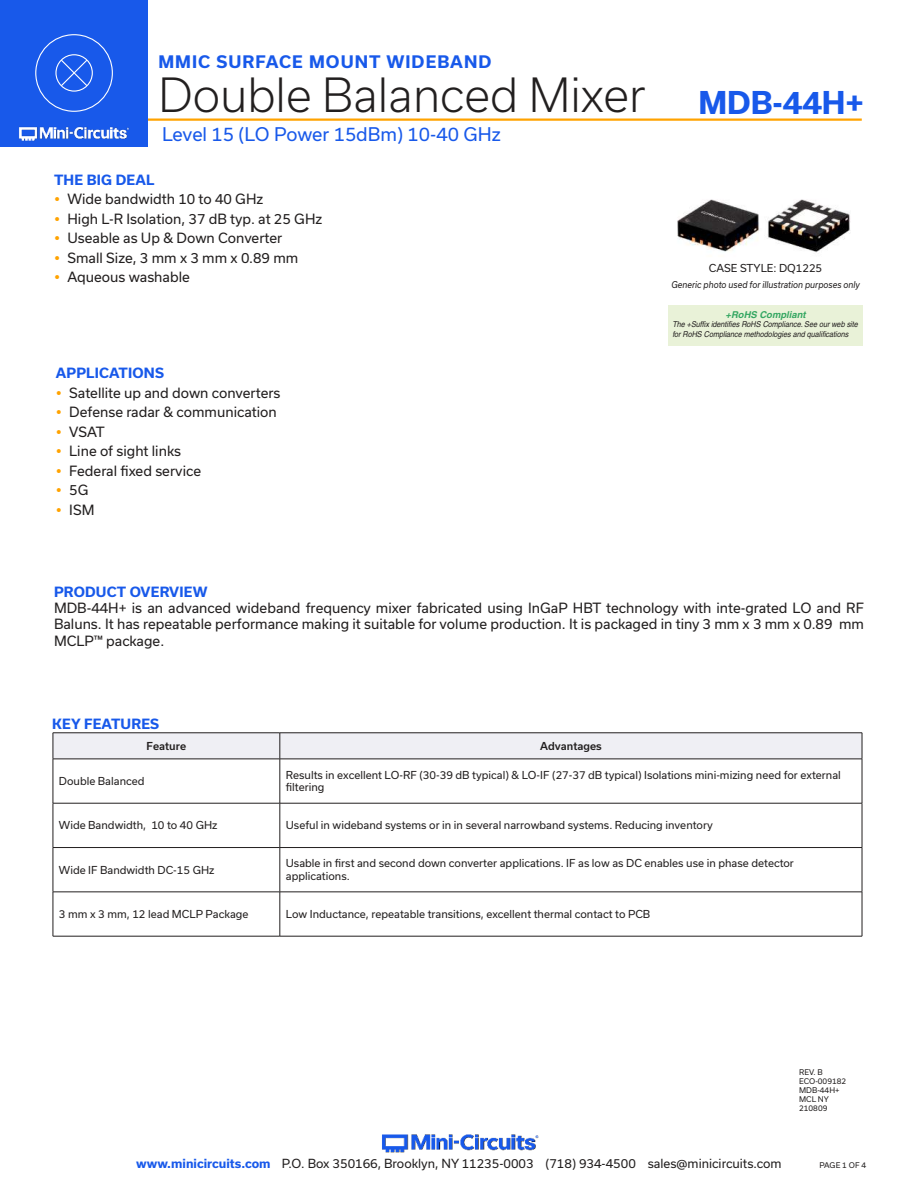
<style>
.page{position:relative;width:918px;height:1188px;background:#fff}
.page>*{position:absolute;margin:0;border:0;box-sizing:border-box;transform-origin:0 0}
.t1{font:300 45px "Usual";color:#221f1f}
.t2{font:700 30px "Usual";color:#1859ea}
.t3{font:18px "Usual";letter-spacing:-.005em;color:#1859ea}
.t4{font:700 16.5px "Usual";letter-spacing:.065em;color:#1859ea}
.t5{font:13.5px/19.5px "Usual";color:#221f1f}
.t6{font:700 13.5px "Usual";letter-spacing:.015em;color:#1859ea}
.t7{font:12px "Usual";color:#221f1f}
.t8{font:10.5px/12.6px "Usual";color:#221f1f}
.t9{font:500 10.5px "Usual";color:#221f1f}
.t10{font:italic 700 9.45px "Helvetica";color:rgb(7 148 68/.8)}
.t11{font:italic 9px "Usual";color:#221f1f;scale:.9 1}
.t12{font:italic 8.1px/9.8px "Helvetica";color:#221f1f;scale:.9 1}
.t13{font:7.5px/9px "Usual";color:#221f1f}
.s1{font-weight:700;color:#1859ea}
</style>
<div class="page">
<hr style="left:129px;top:118px;width:733px;height:3px;background:#ffa300">
<div style="left:0;top:0;width:147px;height:147px;background:#1859ea"></div>
<hr style="left:917px;top:0;width:1px;height:147px;background:#1859ea">
<img style="left:19px;top:126px;width:110px;height:15px">
<div style="left:35px;top:34px;width:78px;height:78px;border:1px solid #fff;border-radius:50%"></div>
<div style="left:55px;top:54px;width:38px;height:38px;border:1px solid #fff;border-radius:50%"></div>
<svg style="left:60px;top:59px;width:29px;height:28px"></svg>
<img style="left:382px;top:1134px;width:157px;height:19px">
<svg style="left:53px;top:733px;width:810px;height:26px"></svg>
<hr style="left:53px;top:759px;width:1px;height:44px;background:#221f1f">
<hr style="left:280px;top:759px;width:1px;height:44px;background:#221f1f">
<hr style="left:862px;top:759px;width:1px;height:44px;background:#221f1f">
<hr style="left:53px;top:803px;width:1px;height:44px;background:#221f1f">
<hr style="left:280px;top:803px;width:1px;height:44px;background:#221f1f">
<hr style="left:862px;top:803px;width:1px;height:44px;background:#221f1f">
<hr style="left:53px;top:848px;width:1px;height:44px;background:#221f1f">
<hr style="left:280px;top:848px;width:1px;height:44px;background:#221f1f">
<hr style="left:862px;top:848px;width:1px;height:44px;background:#221f1f">
<hr style="left:53px;top:892px;width:1px;height:44px;background:#221f1f">
<hr style="left:280px;top:892px;width:1px;height:44px;background:#221f1f">
<hr style="left:862px;top:892px;width:1px;height:44px;background:#221f1f">
<hr style="left:53px;top:759px;width:227px;height:1px;background:#221f1f">
<hr style="left:280px;top:759px;width:582px;height:1px;background:#221f1f">
<hr style="left:53px;top:803px;width:227px;height:1px;background:#221f1f">
<hr style="left:280px;top:803px;width:582px;height:1px;background:#221f1f">
<hr style="left:53px;top:847px;width:227px;height:1px;background:#221f1f">
<hr style="left:280px;top:847px;width:582px;height:1px;background:#221f1f">
<hr style="left:53px;top:892px;width:227px;height:1px;background:#221f1f">
<hr style="left:280px;top:892px;width:582px;height:1px;background:#221f1f">
<hr style="left:53px;top:936px;width:227px;height:1px;background:#221f1f">
<hr style="left:280px;top:936px;width:582px;height:1px;background:#221f1f">
<div style="left:668px;top:306px;width:195px;height:40px;background:#e9f2d8"></div>
<img style="left:677px;top:199px;width:174px;height:54px">
<h3 class="t4" style="left:158px;top:53px;width:335px">MMIC SURFACE MOUNT WIDEBAND</h3>
<h1 class="t1" style="left:158px;top:71px;width:489px">Double Balanced Mixer</h1>
<h3 class="t3" style="left:162px;top:127px;width:340px">Level 15 (LO Power 15dBm) 10-40 GHz</h3>
<p class="t6" style="left:54px;top:174px;width:102px">THE BIG DEAL</p>
<p class="t5" style="left:68px;top:190px;width:256px">Wide bandwidth 10 to 40 GHz<br>High L-R Isolation, 37 dB typ. at 25 GHz<br>Useable as Up &amp; Down Converter<br>Small Size, 3 mm x 3 mm x 0.89 mm<br>Aqueous washable</p>
<p class="t6" style="left:56px;top:368px;width:110px">APPLICATIONS</p>
<p class="t5" style="left:69px;top:384px;width:213px">Satellite up and down converters<br>Defense radar &amp; communication<br>VSAT<br>Line of sight links<br>Federal fixed service<br>5G<br>ISM</p>
<h2 class="t2" style="left:698px;top:86px;width:167px">MDB-44H+</h2>
<p class="t8" style="left:709px;top:262px;width:115px">CASE STYLE: DQ1225</p>
<p class="t11" style="left:671px;top:281px;width:211px">Generic photo used for illustration purposes only</p>
<p class="t10" style="left:726px;top:311px;width:83px">+RoHS Compliant</p>
<p class="t12" style="left:672px;top:320px;width:209px">The +Suffix identifies RoHS Compliance.See our web site for RoHS Compliance methodologies and qualifications</p>
<p class="t6" style="left:54px;top:586px;width:155px">PRODUCT OVERVIEW</p>
<p class="t5" style="left:54px;top:601px;width:812px;line-height:16.2px;text-align:justify">MDB-44H+ is an advanced wideband frequency mixer fabricated using InGaP HBT technology with inte-grated LO and RF Baluns. It has repeatable performance making it suitable for volume production. It is packaged in tiny 3 mm x 3 mm x 0.89 mm MCLP™ package.</p>
<p class="t6" style="left:52px;top:718px;width:108px">KEY FEATURES</p>
<p class="t9" style="left:147px;top:741px;width:41px">Feature</p>
<p class="t9" style="left:540px;top:741px;width:63px">Advantages</p>
<p class="t8" style="left:59px;top:776px;width:87px">Double Balanced</p>
<p class="t8" style="left:286px;top:769px;width:557px">Results in excellent LO-RF (30-39 dB typical) &amp; LO-IF (27-37 dB typical) Isolations mini-mizing need for external filtering</p>
<p class="t8" style="left:59px;top:820px;width:160px">Wide Bandwidth, 10 to 40 GHz</p>
<p class="t8" style="left:286px;top:820px;width:429px">Useful in wideband systems or in in several narrowband systems. Reducing inventory</p>
<p class="t8" style="left:59px;top:864px;width:157px">Wide IF Bandwidth DC-15 GHz</p>
<p class="t8" style="left:286px;top:858px;width:510px">Usable in first and second down converter applications. IF as low as DC enables use in phase detector applications.</p>
<p class="t8" style="left:59px;top:909px;width:191px">3 mm x 3 mm, 12 lead MCLP Package</p>
<p class="t8" style="left:286px;top:909px;width:366px">Low Inductance, repeatable transitions, excellent thermal contact to PCB</p>
<p class="t13" style="left:799px;top:1068px;width:48px">REV. B<br>ECO-009182<br>MDB-44H+<br>MCL NY<br>210809</p>
<p class="t7" style="left:136px;top:1159px;width:647px"><span class="s1">www.minicircuits.com</span> P.O. Box 350166, Brooklyn, NY 11235-0003 (718) 934-4500 sales@minicircuits.com</p>
<p class="t13" style="left:819px;top:1162px;width:48px">PAGE 1 OF 4</p>
</div>
